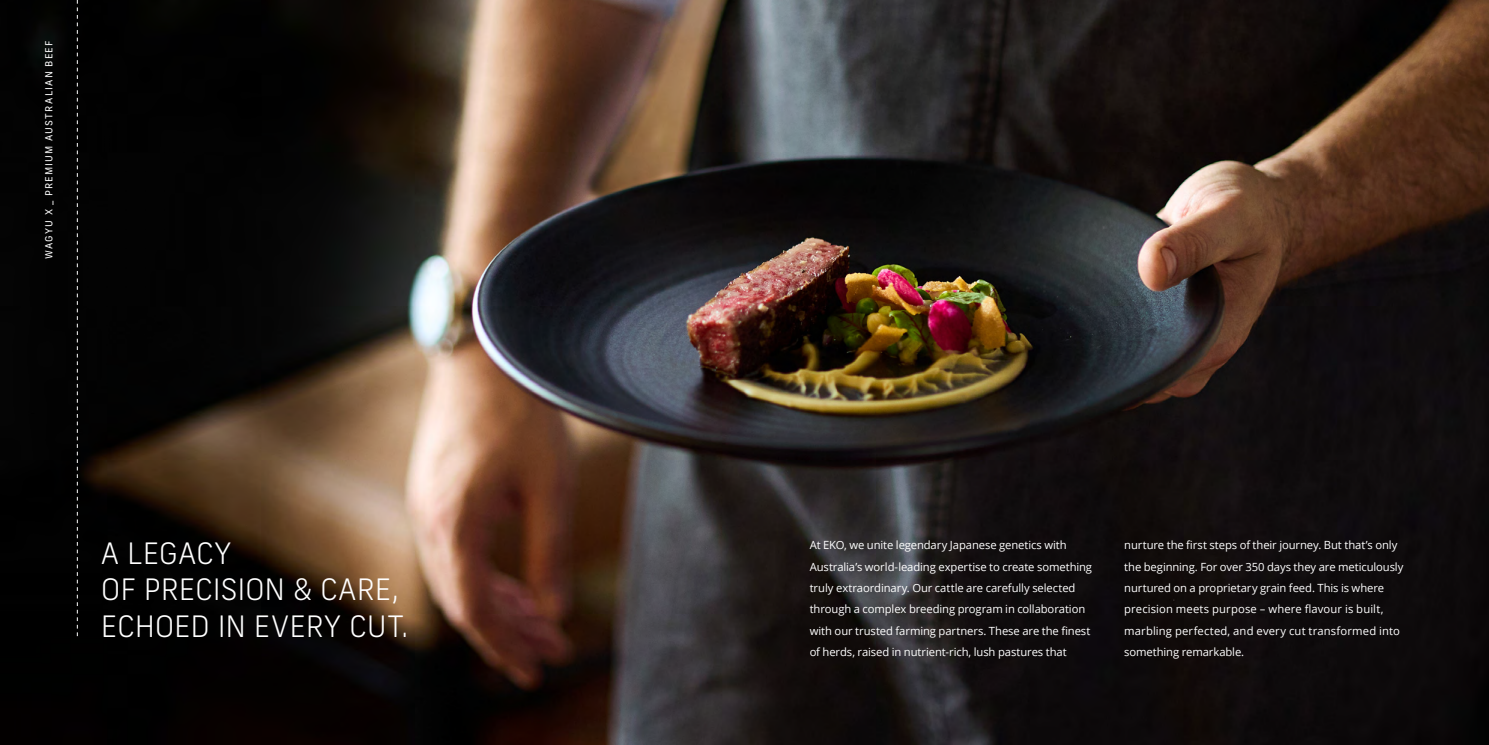
<style>
.page{position:relative;width:1489px;height:745px;background:#fff}
.page>*{position:absolute;margin:0;border:0;box-sizing:border-box;transform-origin:0 0}
.t1{font:300 29.38px/36.6px "New Frank";letter-spacing:-.005em;color:#fff}
.t2{font:11.25px/21.2px "Open Sans";letter-spacing:-.01em;color:#fff}
.t3{font:9.75px "New Frank";letter-spacing:.12em;color:#fff}
</style>
<div class="page">
<img style="left:0;top:0;width:1488px;height:744px">
<svg style="left:77px;top:0;width:1px;height:635px"></svg>
<p class="t3" style="left:43px;top:258px;width:219px;rotate:-90deg">WAGYU X _ PREMIUM AUSTRALIAN BEEF</p>
<p class="t1" style="left:101px;top:534px;width:310px">A LEGACY<br>OF PRECISION &amp; CARE,<br>ECHOED IN EVERY CUT.</p>
<p class="t2" style="left:809px;top:534px;width:284px">At EKO, we unite legendary Japanese genetics with Australia’s world-leading expertise to create something truly extraordinary. Our cattle are carefully selected through a complex breeding program in collaboration with our trusted farming partners. These are the finest of herds, raised in nutrient-rich, lush pastures that</p>
<p class="t2" style="left:1124px;top:534px;width:281px">nurture the first steps of their journey. But that’s only the beginning. For over 350 days they are meticulously nurtured on a proprietary grain feed. This is where precision meets purpose – where flavour is built, marbling perfected, and every cut transformed into something remarkable.</p>
</div>
